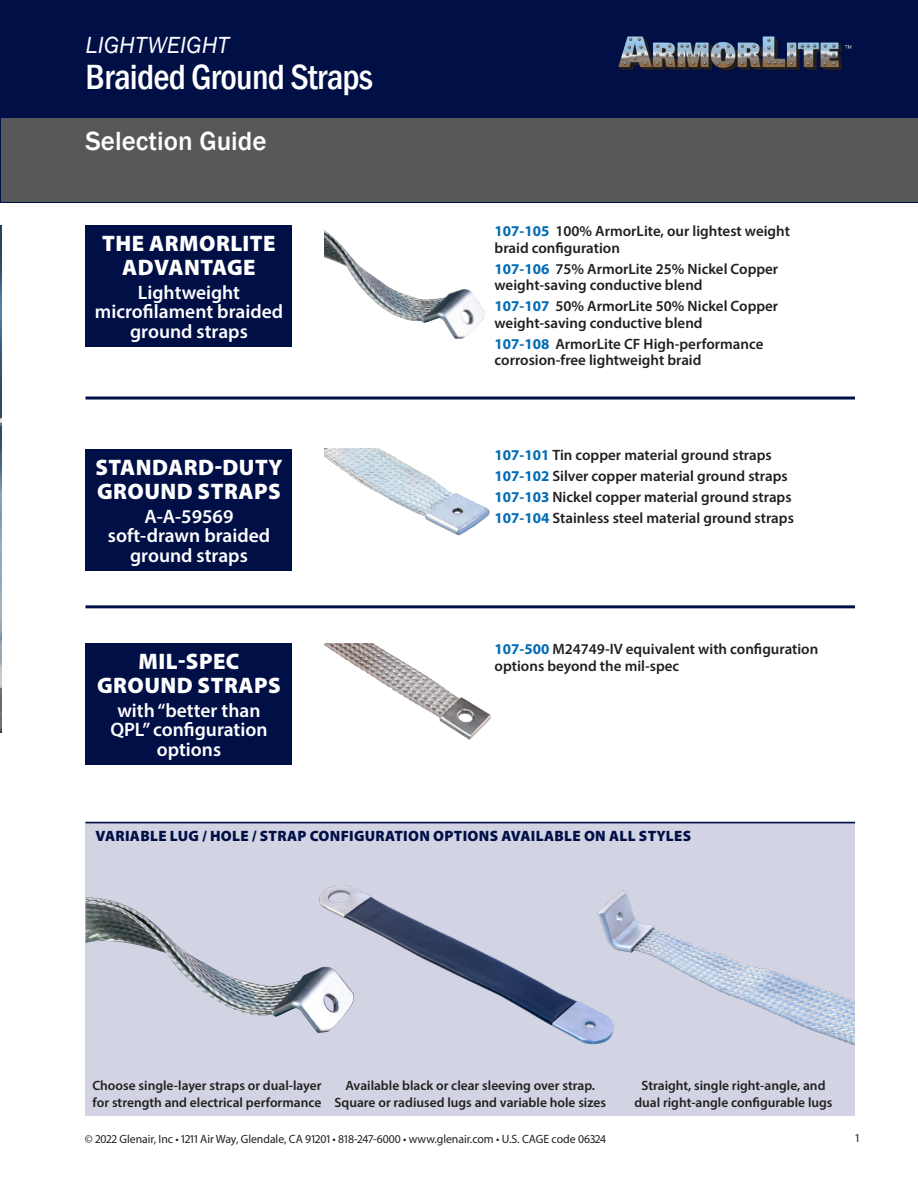
<style>
.page{position:relative;width:918px;height:1188px;background:#fff}
.page>*{position:absolute;margin:0;border:0;box-sizing:border-box;transform-origin:0 0}
.gray_h_lg{font:500 condensed 36px "Franklin Gothic";letter-spacing:-.02em;color:#fff}
._22_h_prod{font:500 27px "Franklin Gothic";color:#fff}
.gray_h_sm_i{font:italic 24px "Franklin Gothic";color:#fff}
._22_TOC_block_H{font:900 22.5px/24px "Myriad Pro";letter-spacing:.02em;color:#fff;text-align:center}
._22_TOC_block_sub{font:600 19.5px/19.5px "Myriad Pro";color:#fff;text-align:center}
._22_TOC{font:600 15px/16.5px "Myriad Pro";color:#231f20}
._22_feature_box_h{font:900 15px "Myriad Pro";letter-spacing:.02em;color:#000f46}
.cap_center{font:600 13.5px/16.5px "Myriad Pro";color:#231f20}
.t1{font:12px "Myriad Pro";letter-spacing:-.005em;color:#231f20}
.s1{font-weight:700;color:#006bb6}
</style>
<div class="page">
<img style="left:0;top:225px;width:2px;height:508px">
<div style="left:0;top:0;width:918px;height:202px;background:#000f46"></div>
<div style="left:2px;top:118px;width:916px;height:84px;background:#57585a"></div>
<img style="left:618px;top:36px;width:234px;height:35px">
<div style="left:86px;top:822px;width:769px;height:294px;background:#d2d4e3"></div>
<hr style="left:86px;top:822px;width:769px;height:1px;background:#000f46">
<img style="left:86px;top:897px;width:222px;height:124px">
<img style="left:639px;top:922px;width:216px;height:123px">
<img style="left:308px;top:885px;width:331px;height:160px">
<hr style="left:86px;top:397px;width:769px;height:3px;background:#000f46">
<hr style="left:86px;top:605px;width:769px;height:3px;background:#000f46">
<div style="left:86px;top:225px;width:206px;height:122px;background:#000f46"></div>
<img style="left:324px;top:230px;width:161px;height:109px">
<div style="left:86px;top:449px;width:206px;height:122px;background:#000f46"></div>
<img style="left:324px;top:449px;width:166px;height:87px">
<div style="left:86px;top:643px;width:206px;height:122px;background:#000f46"></div>
<img style="left:324px;top:643px;width:167px;height:97px">
<p class="gray_h_sm_i" style="left:86px;top:30px;width:145px">LIGHTWEIGHT</p>
<p class="gray_h_lg" style="left:86px;top:53px;width:289px">Braided Ground Straps</p>
<p class="_22_h_prod" style="left:86px;top:125px;width:183px">Selection Guide</p>
<p class="_22_TOC_block_H" style="left:102px;top:232px;width:175px">THE ARMORLITE<br>ADVANTAGE</p>
<p class="_22_TOC_block_sub" style="left:95px;top:282px;width:190px">Lightweight microfilament braided ground straps</p>
<p class="_22_TOC_block_H" style="left:96px;top:455px;width:188px;text-align:left">STANDARD-DUTY<br>GROUND STRAPS</p>
<p class="_22_TOC_block_sub" style="left:108px;top:506px;width:164px">A-A-59569 soft-drawn braided ground straps</p>
<p class="_22_TOC_block_H" style="left:97px;top:650px;width:185px">MIL-SPEC<br>GROUND STRAPS</p>
<p class="_22_TOC_block_sub" style="left:110px;top:700px;width:159px">with “better than<br>QPL” configuration options</p>
<p class="_22_TOC" style="left:495px;top:223px;width:297px"><span class="s1">107-105</span> 100% ArmorLite, our lightest weight braid configuration</p>
<p class="_22_TOC" style="left:495px;top:260px;width:285px"><span class="s1">107-106</span> 75% ArmorLite 25% Nickel Copper weight-saving conductive blend</p>
<p class="_22_TOC" style="left:495px;top:298px;width:285px"><span class="s1">107-107</span> 50% ArmorLite 50% Nickel Copper weight-saving conductive blend</p>
<p class="_22_TOC" style="left:495px;top:335px;width:270px"><span class="s1">107-108</span> ArmorLite CF High-performance corrosion-free lightweight braid</p>
<p class="_22_TOC" style="left:495px;top:446px;width:279px"><span class="s1">107-101</span> Tin copper material ground straps</p>
<p class="_22_TOC" style="left:495px;top:467px;width:295px"><span class="s1">107-102</span> Silver copper material ground straps</p>
<p class="_22_TOC" style="left:495px;top:488px;width:299px"><span class="s1">107-103</span> Nickel copper material ground straps</p>
<p class="_22_TOC" style="left:495px;top:509px;width:301px"><span class="s1">107-104</span> Stainless steel material ground straps</p>
<p class="_22_TOC" style="left:495px;top:641px;width:325px"><span class="s1">107-500</span> M24749-IV equivalent with configuration options beyond the mil-spec</p>
<p class="_22_feature_box_h" style="left:96px;top:828px;width:597px">VARIABLE LUG / HOLE / STRAP CONFIGURATION OPTIONS AVAILABLE ON ALL STYLES</p>
<p class="cap_center" style="left:92px;top:1077px;width:231px">Choose single-layer straps or dual-layer for strength and electrical performance</p>
<p class="cap_center" style="left:345px;top:1077px;width:251px">Available black or clear sleeving over strap.</p>
<p class="cap_center" style="left:334px;top:1094px;width:273px">Square or radiused lugs and variable hole sizes</p>
<p class="cap_center" style="left:634px;top:1077px;width:200px;text-align:center">Straight, single right-angle, and dual right-angle configurable lugs</p>
<p class="t1" style="left:85px;top:1132px;width:523px">© 2022 Glenair, Inc • 1211 Air Way, Glendale, CA 91201 • 818-247-6000 • www.glenair.com • U.S. CAGE code 06324</p>
<p class="t1" style="left:856px;top:1131px;width:5px">1</p>
</div>
